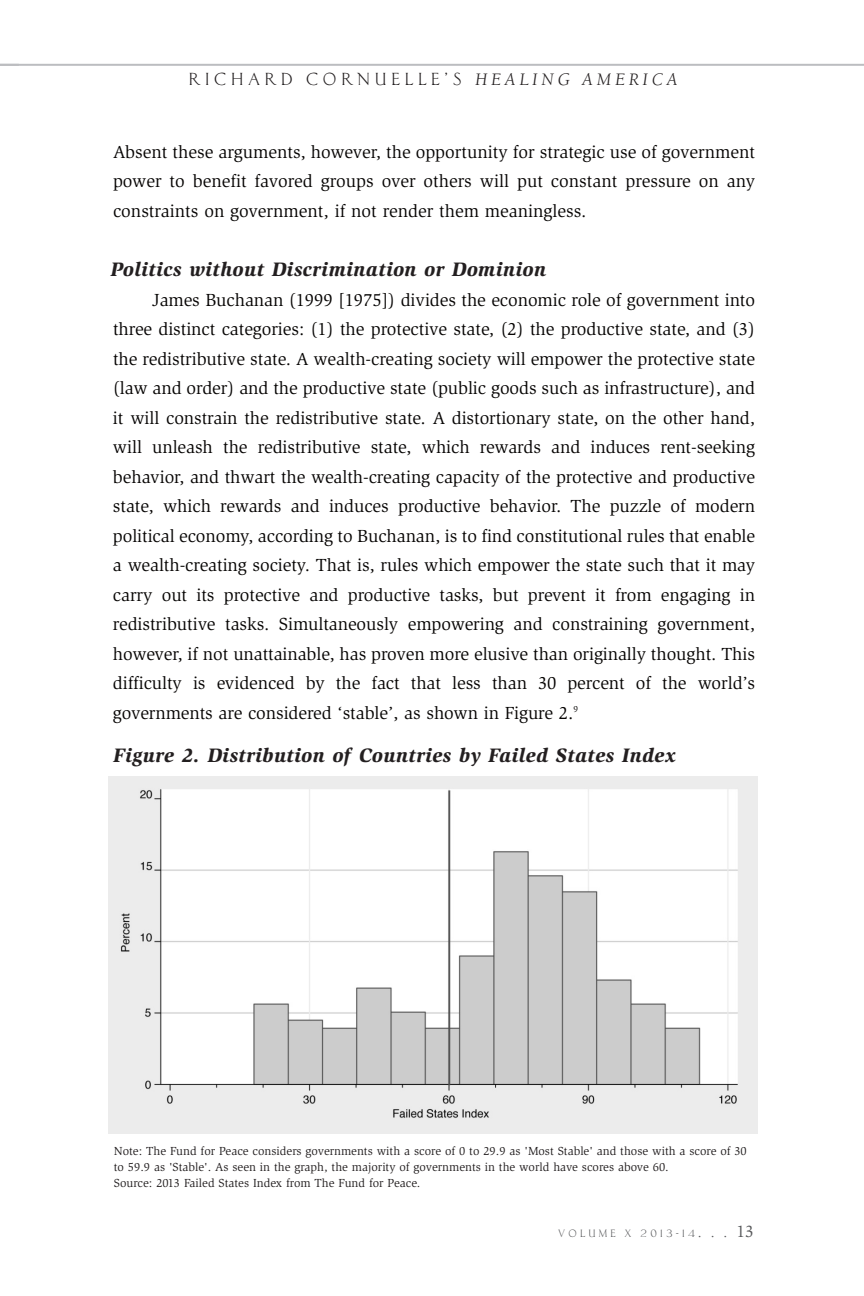
<style>
.page{position:relative;width:864px;height:1296px;background:#fff}
.page>*{position:absolute;margin:0;border:0;box-sizing:border-box;transform-origin:0 0}
.t1{font:italic 900 20px "Slimbach";letter-spacing:.02em;color:#231f20}
.t2{font:18px/29.6px "Slimbach";letter-spacing:-.005em;color:#070504;text-align:justify}
.t3{font:18px "AT Classic Roman";letter-spacing:.265em;color:#231f20}
.t4{font:12px/16px "Slimbach";color:#231f20}
.t5{font:11px "AT Classic Roman";letter-spacing:.295em;color:#57585a}
.s1{font-family:"Berkeley";font-style:italic}
.s2{font-size:19px}
.s3{font-family:"Slimbach";font-size:17px}
</style>
<div class="page">
<hr style="left:0;top:64px;width:864px;height:2px;background:#bcbdc0">
<img style="left:109px;top:776px;width:648px;height:357px">
<p class="t3" style="left:189px;top:72px;width:490px">RICHARD CORNUELLE’S <span class="s1">HEALING AMERICA</span></p>
<p class="t2" style="left:113px;top:138px;width:643px">Absent these arguments, however, the opportunity for strategic use of government power to benefit favored groups over others will put constant pressure on any constraints on government, if not render them meaningless.</p>
<p class="t1" style="left:111px;top:262px;width:437px">Politics without Discrimination or Dominion</p>
<p class="t2" style="left:113px;top:286px;width:643px;text-indent:39px">James Buchanan (1999 [1975]) divides the economic role of government into three distinct categories: (1) the protective state, (2) the productive state, and (3) the redistributive state. A wealth-creating society will empower the protective state (law and order) and the productive state (public goods such as infrastructure), and it will constrain the redistributive state. A distortionary state, on the other hand, will unleash the redistributive state, which rewards and induces rent-seeking behavior, and thwart the wealth-creating capacity of the protective and productive state, which rewards and induces productive behavior. The puzzle of modern political economy, according to Buchanan, is to find constitutional rules that enable a wealth-creating society. That is, rules which empower the state such that it may carry out its protective and productive tasks, but prevent it from engaging in redistributive tasks. Simultaneously empowering and constraining government, however, if not unattainable, has proven more elusive than originally thought. This difficulty is evidenced by the fact that less than 30 percent of the world’s governments are considered ‘stable’, as shown in Figure 2.<sup>9</sup></p>
<p class="t1" style="left:113px;top:747px;width:564px">Figure 2. Distribution of Countries by Failed States Index</p>
<p class="t4" style="left:114px;top:1143px;width:634px">Note: The Fund for Peace considers governments with a score of 0 to 29.9 as 'Most Stable' and those with a score of 30 to 59.9 as 'Stable'. As seen in the graph, the majority of governments in the world have scores above 60.<br>Source: 2013 Failed States Index from The Fund for Peace.</p>
<p class="t5" style="left:558px;top:1229px;width:197px">VOLUME X 2013-14<span class="s2">. . .</span> <span class="s3">13</span></p>
</div>
